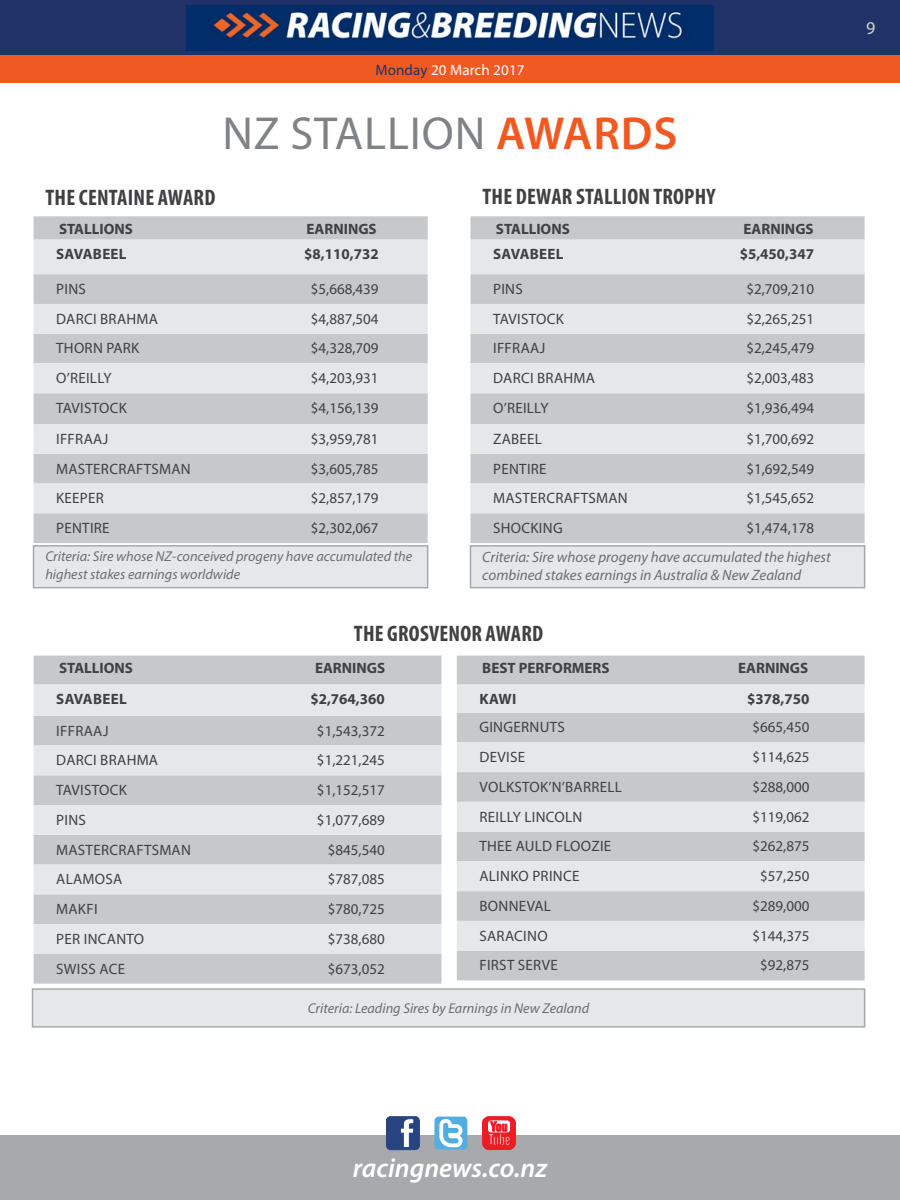
<style>
.page{position:relative;width:900px;height:1200px;background:#fff}
.page>*{position:absolute;margin:0;border:0;box-sizing:border-box;transform-origin:0 0}
.t1{font:46.5px "Myriad Pro";color:#808285}
.t2{font:600 46.5px "Myriad Pro";color:#f15922}
.t3{font:italic 600 27px "Myriad Pro";color:#fff}
.t4{font:700 condensed 22.5px "Myriad Pro";letter-spacing:.01em;color:#414042}
.t5{font:18px "Myriad Pro";color:#d1d4d4}
.t6{font:15px "Myriad Pro";letter-spacing:.02em;color:#414042}
.t7{font:700 15px "Myriad Pro";color:#414042}
.t8{font:italic 15px/18px "Myriad Pro";color:#6d6e71}
.t9{font:15px "Myriad Pro";letter-spacing:.01em;color:#fff}
.t10{font:italic 14.25px/18px "Myriad Pro";color:#6d6e71}
.s1{color:#203267}
</style>
<div class="page">
<div style="left:0;top:1136px;width:900px;height:64px;background:#a7a9ac"></div>
<svg style="left:386px;top:1117px;width:34px;height:33px"></svg>
<svg style="left:434px;top:1117px;width:33px;height:33px"></svg>
<svg style="left:482px;top:1116px;width:34px;height:34px"></svg>
<div style="left:0;top:0;width:900px;height:64px;background:#203267"></div>
<img style="left:187px;top:5px;width:526px;height:46px">
<div style="left:0;top:56px;width:900px;height:27px;background:#f15922"></div>
<div style="left:33px;top:545px;width:395px;height:43px;background:#e6e7e8;border:2px solid #a7a9ac"></div>
<div style="left:470px;top:545px;width:395px;height:43px;background:#e6e7e8;border:2px solid #a7a9ac"></div>
<div style="left:32px;top:988px;width:833px;height:40px;background:#e6e7e8;border:2px solid #a7a9ac"></div>
<div style="left:34px;top:216px;width:394px;height:327px;background:#c7c8ca"></div>
<svg style="left:34px;top:240px;width:394px;height:273px;background:#d8d9db"></svg>
<div style="left:470px;top:216px;width:395px;height:327px;background:#c7c8ca"></div>
<svg style="left:470px;top:240px;width:395px;height:273px;background:#d8d9db"></svg>
<div style="left:34px;top:656px;width:407px;height:328px;background:#c7c8ca"></div>
<svg style="left:34px;top:685px;width:407px;height:269px;background:#d8d9da"></svg>
<div style="left:457px;top:656px;width:408px;height:324px;background:#c7c8ca"></div>
<svg style="left:457px;top:685px;width:408px;height:266px;background:#d8d9da"></svg>
<p class="t9" style="left:375px;top:61px;width:151px"><span class="s1">MONDAY</span> 20 MARCH 2017</p>
<h1 class="t1" style="left:222px;top:105px;width:212px">NZ STALLION</h1>
<h1 class="t2" style="left:496px;top:104px;width:179px">AWAR DS</h1>
<h3 class="t4" style="left:46px;top:183px;width:171px">THE CENTAINE AWARD</h3>
<h3 class="t4" style="left:483px;top:183px;width:235px">THE DEWAR STALLION TROPHY</h3>
<p class="t7" style="left:59px;top:219px;width:75px">STALLIONS</p>
<p class="t7" style="left:307px;top:219px;width:72px">EARNINGS</p>
<p class="t7" style="left:56px;top:245px;width:19px">SAVABEEL</p>
<p class="t7" style="left:304px;top:245px;width:76px">$8,110,732</p>
<p class="t6" style="left:56px;top:280px;width:31px">PINS</p>
<p class="t6" style="left:311px;top:280px;width:69px">$5,668,439</p>
<p class="t6" style="left:56px;top:309px;width:103px">DARCI BRAHMA</p>
<p class="t6" style="left:311px;top:309px;width:69px">$4,887,504</p>
<p class="t6" style="left:56px;top:339px;width:85px">THORN PARK</p>
<p class="t6" style="left:311px;top:339px;width:69px">$4,328,709</p>
<p class="t6" style="left:56px;top:369px;width:57px">O’REILLY</p>
<p class="t6" style="left:311px;top:369px;width:69px">$4,203,931</p>
<p class="t6" style="left:56px;top:399px;width:72px">TAVISTOCK</p>
<p class="t6" style="left:311px;top:399px;width:69px">$4,156,139</p>
<p class="t6" style="left:56px;top:429px;width:52px">IFF RAAJ</p>
<p class="t6" style="left:311px;top:429px;width:69px">$3,959,781</p>
<p class="t6" style="left:56px;top:459px;width:136px">MASTERCRAFTSMAN</p>
<p class="t6" style="left:311px;top:459px;width:69px">$3,605,785</p>
<p class="t6" style="left:56px;top:489px;width:49px">KEEPER</p>
<p class="t6" style="left:311px;top:489px;width:69px">$2,857,179</p>
<p class="t6" style="left:56px;top:519px;width:55px">PENTIRE</p>
<p class="t6" style="left:311px;top:519px;width:69px">$2,302,067</p>
<p class="t7" style="left:496px;top:219px;width:75px">STALLIONS</p>
<p class="t7" style="left:744px;top:219px;width:72px">EARNINGS</p>
<p class="t7" style="left:493px;top:245px;width:19px">SAVABEEL</p>
<p class="t7" style="left:740px;top:245px;width:76px">$5,450,347</p>
<p class="t6" style="left:493px;top:280px;width:31px">PINS</p>
<p class="t6" style="left:746px;top:280px;width:69px">$2,709,210</p>
<p class="t6" style="left:493px;top:309px;width:72px">TAVISTOCK</p>
<p class="t6" style="left:746px;top:309px;width:69px">$2,265,251</p>
<p class="t6" style="left:493px;top:339px;width:52px">IFF RAAJ</p>
<p class="t6" style="left:746px;top:339px;width:69px">$2,245,479</p>
<p class="t6" style="left:493px;top:369px;width:103px">DARCI BRAHMA</p>
<p class="t6" style="left:746px;top:369px;width:69px">$2,003,483</p>
<p class="t6" style="left:493px;top:399px;width:57px">O’REILLY</p>
<p class="t6" style="left:746px;top:399px;width:69px">$1,936,494</p>
<p class="t6" style="left:493px;top:429px;width:47px">ZABEEL</p>
<p class="t6" style="left:746px;top:429px;width:69px">$1,700,692</p>
<p class="t6" style="left:493px;top:459px;width:55px">PENTIRE</p>
<p class="t6" style="left:746px;top:459px;width:69px">$1,692,549</p>
<p class="t6" style="left:493px;top:489px;width:136px">MASTERCRAFTSMAN</p>
<p class="t6" style="left:746px;top:489px;width:69px">$1,545,652</p>
<p class="t6" style="left:493px;top:519px;width:71px">SHOCKING</p>
<p class="t6" style="left:746px;top:519px;width:69px">$1,474,178</p>
<p class="t10" style="left:45px;top:547px;width:368px">Criteria: Sire whose NZ-conceived progeny have accumulated the highest stakes earnings worldwide</p>
<p class="t8" style="left:482px;top:548px;width:350px">Criteria: Sire whose progeny have accumulated the highest combined stakes earnings in Australia &amp; New Zealand</p>
<h3 class="t4" style="left:354px;top:619px;width:191px">THE GROSVENOR AWARD</h3>
<p class="t7" style="left:482px;top:658px;width:129px">BEST PERFORMERS</p>
<p class="t7" style="left:738px;top:658px;width:72px">EARNINGS</p>
<p class="t7" style="left:479px;top:689px;width:38px">KAWI</p>
<p class="t7" style="left:747px;top:689px;width:64px">$378,750</p>
<p class="t6" style="left:479px;top:718px;width:87px">GINGERNUTS</p>
<p class="t6" style="left:752px;top:718px;width:58px">$665,450</p>
<p class="t6" style="left:479px;top:748px;width:47px">DEVISE</p>
<p class="t6" style="left:752px;top:748px;width:58px">$114,625</p>
<p class="t6" style="left:479px;top:778px;width:136px">VOLKSTOK’N’BARRELL</p>
<p class="t6" style="left:752px;top:778px;width:58px">$288,000</p>
<p class="t6" style="left:479px;top:807px;width:105px">REILLY LINCOLN</p>
<p class="t6" style="left:752px;top:807px;width:58px">$119,062</p>
<p class="t6" style="left:479px;top:837px;width:47px">THEE AULD</p>
<p class="t6" style="left:556px;top:837px;width:57px">FLOOZIE</p>
<p class="t6" style="left:752px;top:837px;width:58px">$262,875</p>
<p class="t6" style="left:479px;top:867px;width:101px">ALINKO PRINCE</p>
<p class="t6" style="left:760px;top:867px;width:51px">$57,250</p>
<p class="t6" style="left:479px;top:897px;width:70px">BONNEVAL</p>
<p class="t6" style="left:752px;top:897px;width:58px">$289,000</p>
<p class="t6" style="left:479px;top:926px;width:70px">SARACINO</p>
<p class="t6" style="left:752px;top:926px;width:58px">$144,375</p>
<p class="t6" style="left:479px;top:956px;width:80px">FIRST SERVE</p>
<p class="t6" style="left:760px;top:956px;width:51px">$92,875</p>
<p class="t10" style="left:308px;top:999px;width:283px">Criteria: Leading Sires by Earnings in New Zealand</p>
<p class="t7" style="left:59px;top:658px;width:75px">STALLIONS</p>
<p class="t7" style="left:315px;top:658px;width:72px">EARNINGS</p>
<p class="t7" style="left:56px;top:689px;width:19px">SAVABEEL</p>
<p class="t7" style="left:310px;top:689px;width:76px">$2,764,360</p>
<p class="t6" style="left:56px;top:721px;width:52px">IFF RAAJ</p>
<p class="t6" style="left:317px;top:721px;width:69px">$1,543,372</p>
<p class="t6" style="left:56px;top:751px;width:103px">DARCI BRAHMA</p>
<p class="t6" style="left:317px;top:751px;width:69px">$1,221,245</p>
<p class="t6" style="left:56px;top:781px;width:72px">TAVISTOCK</p>
<p class="t6" style="left:317px;top:781px;width:69px">$1,152,517</p>
<p class="t6" style="left:56px;top:811px;width:31px">PINS</p>
<p class="t6" style="left:317px;top:811px;width:69px">$1,077,689</p>
<p class="t6" style="left:56px;top:840px;width:136px">MASTERCRAFTSMAN</p>
<p class="t6" style="left:328px;top:840px;width:58px">$845,540</p>
<p class="t6" style="left:56px;top:870px;width:68px">ALAMOSA</p>
<p class="t6" style="left:328px;top:870px;width:58px">$787,085</p>
<p class="t6" style="left:56px;top:900px;width:43px">MAKF I</p>
<p class="t6" style="left:328px;top:900px;width:58px">$780,725</p>
<p class="t6" style="left:56px;top:930px;width:89px">PER INCANTO</p>
<p class="t6" style="left:328px;top:930px;width:58px">$738,680</p>
<p class="t6" style="left:56px;top:959px;width:70px">SWISS ACE</p>
<p class="t6" style="left:328px;top:959px;width:58px">$673,052</p>
<p class="t5" style="left:866px;top:17px;width:11px">9</p>
<h2 class="t3" style="left:353px;top:1150px;width:196px">racingnews.co.nz</h2>
</div>
